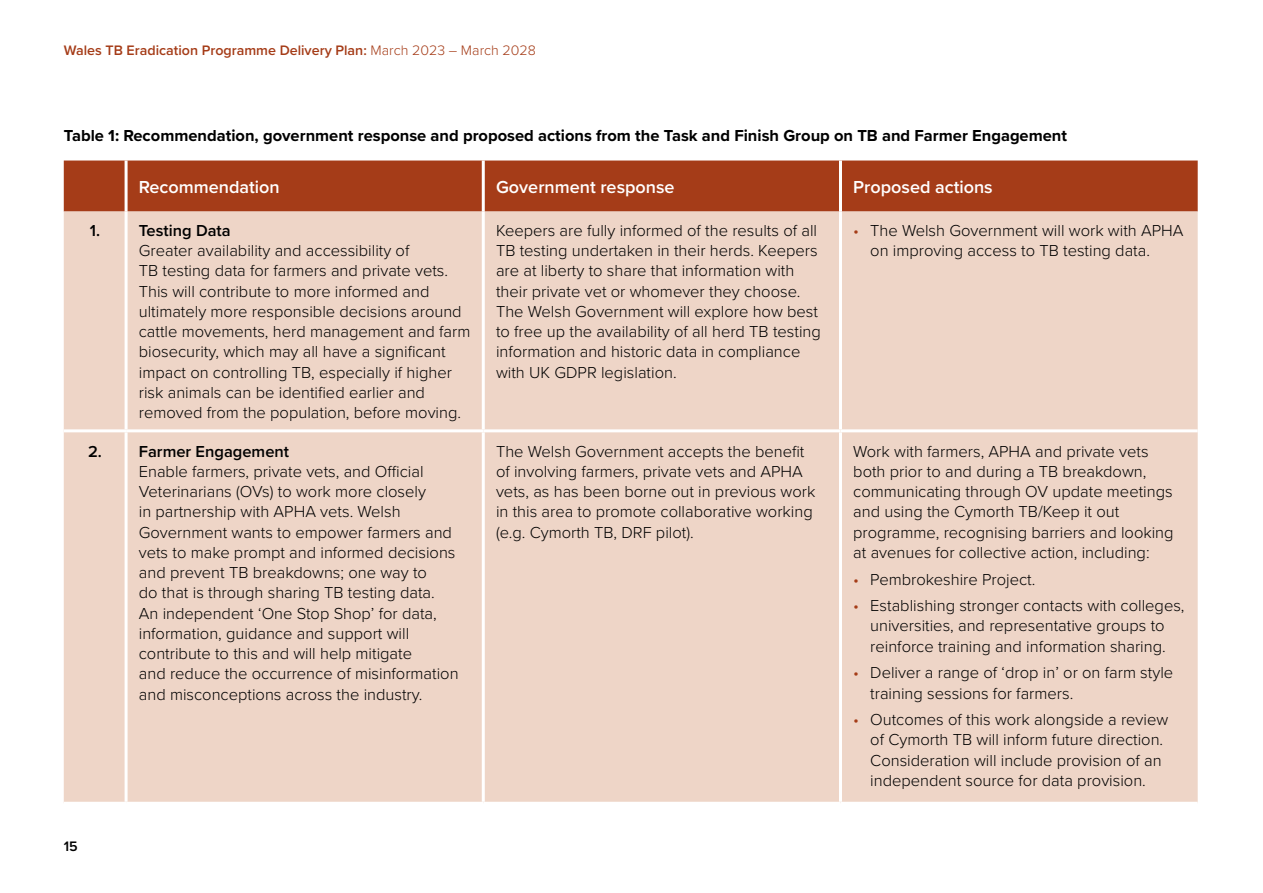
<style>
.page{position:relative;width:1263px;height:893px;background:#fff}
.page>*{position:absolute;margin:0;border:0;box-sizing:border-box;transform-origin:0 0}
.Table_sub_heading{font:600 18px "Proxima Nova";color:#fff}
.Body_Text{font:300 16.5px/20.2px "Proxima Nova";color:#000}
.Bullets{font:300 16.5px/20.2px "Proxima Nova";color:#000}
.Body_Spanned{font:700 16.5px "Proxima Nova";color:#000}
.Body_Text-2{font:600 16.5px "Proxima Nova";color:#000}
.t1{font:600 14.25px "Proxima Nova";color:#a53c18}
.t2{font:600 14.25px "Proxima Nova";color:#000}
.s1{font-weight:300}
.s2{font-weight:600}
.s3{color:#a53c18}
</style>
<div class="page">
<div style="left:64px;top:161px;width:1134px;height:51px;background:#a53c18"></div>
<div style="left:64px;top:212px;width:1134px;height:590px;background:#eed5c7"></div>
<hr style="left:125px;top:212px;width:3px;height:217px;background:#fff">
<hr style="left:482px;top:212px;width:3px;height:217px;background:#fff">
<hr style="left:839px;top:212px;width:3px;height:217px;background:#fff">
<hr style="left:64px;top:429px;width:62px;height:3px;background:#fff">
<hr style="left:126px;top:429px;width:357px;height:3px;background:#fff">
<hr style="left:125px;top:432px;width:3px;height:370px;background:#fff">
<hr style="left:483px;top:429px;width:357px;height:3px;background:#fff">
<hr style="left:482px;top:432px;width:3px;height:370px;background:#fff">
<hr style="left:840px;top:429px;width:358px;height:3px;background:#fff">
<hr style="left:839px;top:432px;width:3px;height:370px;background:#fff">
<hr style="left:125px;top:161px;width:3px;height:51px;background:#fff">
<hr style="left:482px;top:161px;width:3px;height:51px;background:#fff">
<hr style="left:839px;top:161px;width:3px;height:51px;background:#fff">
<p class="t1" style="left:64px;top:39px;width:474px">Wales TB Eradication Programme Delivery Plan: <span class="s1">March 2023 – March 2028</span></p>
<p class="Body_Spanned" style="left:64px;top:123px;width:1005px">Table 1: Recommendation, government response and proposed actions from the Task and Finish Group on TB and Farmer Engagement</p>
<p class="Table_sub_heading" style="left:139px;top:174px;width:142px">Recommendation</p>
<p class="Table_sub_heading" style="left:496px;top:174px;width:180px">Government response</p>
<p class="Table_sub_heading" style="left:853px;top:174px;width:141px">Proposed actions</p>
<p class="Body_Text-2" style="left:90px;top:218px;width:12px">1.</p>
<p class="Body_Text" style="left:139px;top:219px;width:333px"><span class="s2">Testing Data<br></span>Greater availability and accessibility of<br>TB testing data for farmers and private vets.<br>This will contribute to more informed and ultimately more responsible decisions around cattle movements, herd management and farm biosecurity, which may all have a significant impact on controlling TB, especially if higher risk animals can be identified earlier and removed from the population, before moving.</p>
<p class="Body_Text" style="left:496px;top:219px;width:326px">Keepers are fully informed of the results of all TB testing undertaken in their herds. Keepers are at liberty to share that information with their private vet or whomever they choose.<br>The Welsh Government will explore how best to free up the availability of all herd TB testing information and historic data in compliance with UK GDPR legislation.</p>
<p class="Bullets" style="left:870px;top:219px;width:315px;text-indent:-17px"><span class="s3">•</span> The Welsh Government will work with APHA on improving access to TB testing data.</p>
<p class="Body_Text-2" style="left:88px;top:439px;width:15px">2.</p>
<p class="Body_Text" style="left:139px;top:440px;width:321px"><span class="s2">Farmer Engagement<br></span>Enable farmers, private vets, and Official Veterinarians (OVs) to work more closely<br>in partnership with APHA vets. Welsh Government wants to empower farmers and vets to make prompt and informed decisions and prevent TB breakdowns; one way to<br>do that is through sharing TB testing data.<br>An independent ‘One Stop Shop’ for data, information, guidance and support will contribute to this and will help mitigate<br>and reduce the occurrence of misinformation and misconceptions across the industry.</p>
<p class="Body_Text" style="left:496px;top:440px;width:321px">The Welsh Government accepts the benefit of involving farmers, private vets and APHA vets, as has been borne out in previous work in this area to promote collaborative working (e.g. Cymorth TB, DRF pilot).</p>
<p class="Body_Text" style="left:853px;top:440px;width:322px">Work with farmers, APHA and private vets both prior to and during a TB breakdown, communicating through OV update meetings and using the Cymorth TB/Keep it out programme, recognising barriers and looking at avenues for collective action, including:</p>
<p class="Bullets" style="left:853px;top:568px;width:184px"><span class="s3">•</span> Pembrokeshire Project.</p>
<p class="Bullets" style="left:853px;top:595px;width:333px;text-align:center"><span class="s3">•</span> Establishing stronger contacts with colleges, universities, and representative groups to reinforce training and information sharing.</p>
<p class="Bullets" style="left:870px;top:662px;width:304px;text-indent:-17px"><span class="s3">•</span> Deliver a range of ‘drop in’ or on farm style training sessions for farmers.</p>
<p class="Bullets" style="left:870px;top:709px;width:300px;text-indent:-17px"><span class="s3">•</span> Outcomes of this work alongside a review of Cymorth TB will inform future direction.<br>Consideration will include provision of an independent source for data provision.</p>
<p class="t2" style="left:64px;top:836px;width:15px">15</p>
</div>
